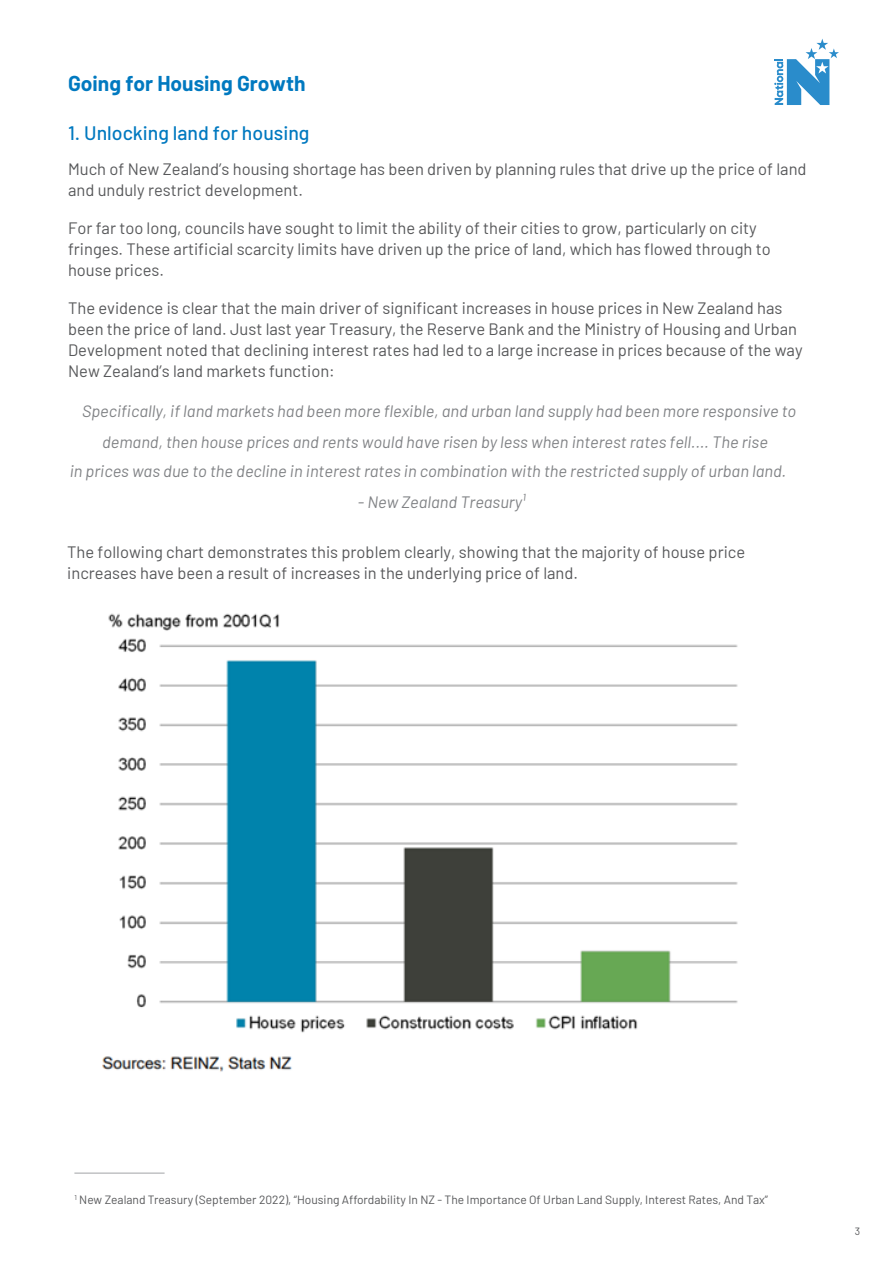
<style>
.page{position:relative;width:893px;height:1263px;background:#fff}
.page>*{position:absolute;margin:0;border:0;box-sizing:border-box;transform-origin:0 0}
.Barlow_Body{font:700 21px "Barlow";color:#0079c0}
.Barlow_Body-2{font:500 19.5px "Barlow";color:#0079c0}
.Barlow_Body-3{font:16.5px/21px "Barlow";color:#57585a}
.Barlow_Body-4{font:italic 16.5px/31.2px "Barlow";color:#808285;text-align:center}
.Barlow_Body-5{font:12px "Barlow";color:#57585a}
.Barlow_Body-6{font:10.5px "Barlow";color:#57585a}
.s1{font-style:inherit}
</style>
<div class="page">
<svg style="left:774px;top:39px;width:65px;height:66px"></svg>
<hr style="left:74px;top:1172px;width:91px;height:2px;background:#c1c2c4">
<img style="left:102px;top:613px;width:636px;height:459px">
<p class="Barlow_Body" style="left:68px;top:68px;width:239px">Going for Housing Growth</p>
<p class="Barlow_Body-2" style="left:68px;top:119px;width:243px">1. Unlocking land for housing</p>
<p class="Barlow_Body-3" style="left:68px;top:158px;width:740px">Much of New Zealand’s housing shortage has been driven by planning rules that drive up the price of land and unduly restrict development.</p>
<p class="Barlow_Body-3" style="left:68px;top:217px;width:704px"><span class="s1">For far too long, c</span>ouncils have sought to limit the ability of their cities to grow, particularly on city fringes. These artificial scarcity limits have driven up the price of land, which <span class="s1">has</span> flowed through to house prices.</p>
<p class="Barlow_Body-3" style="left:68px;top:297px;width:736px">The evidence is clear that the main driver of significant increases in house prices in New Zealand has been the price of land. Just last year Treasury, the Reserve Bank and the Ministry of Housing and Urban Development noted that declining interest rates had led to a large increase in prices because of the way New Zealand’s land markets function:</p>
<p class="Barlow_Body-4" style="left:82px;top:394px;width:716px">Specifically, if land markets had been more flexible, and urban land supply had been more responsive to <span class="s1">demand, then</span> house prices and rents would have risen by less when interest rates fell.... <span class="s1">The rise</span></p>
<p class="Barlow_Body-4" style="left:70px;top:454px;width:718px"><span class="s1">i</span>n prices was due to the decline in interest rates in combination with the restricted supply of urban land.</p>
<p class="Barlow_Body-4" style="left:358px;top:485px;width:169px">- New Zealand Treasury¹</p>
<p class="Barlow_Body-3" style="left:67px;top:540px;width:680px">The following chart demonstrates this problem clearly, showing that the majority of house price increases have been a result of increases in the underlying price of land.</p>
<p class="Barlow_Body-5" style="left:74px;top:1191px;width:695px"><sup>1</sup> New Zealand Treasury (September 2022), “Housing Affordability In NZ - The Importance Of Urban Land Supply, Interest Rates, And Tax”</p>
<p class="Barlow_Body-6" style="left:855px;top:1224px;width:7px">3</p>
</div>
